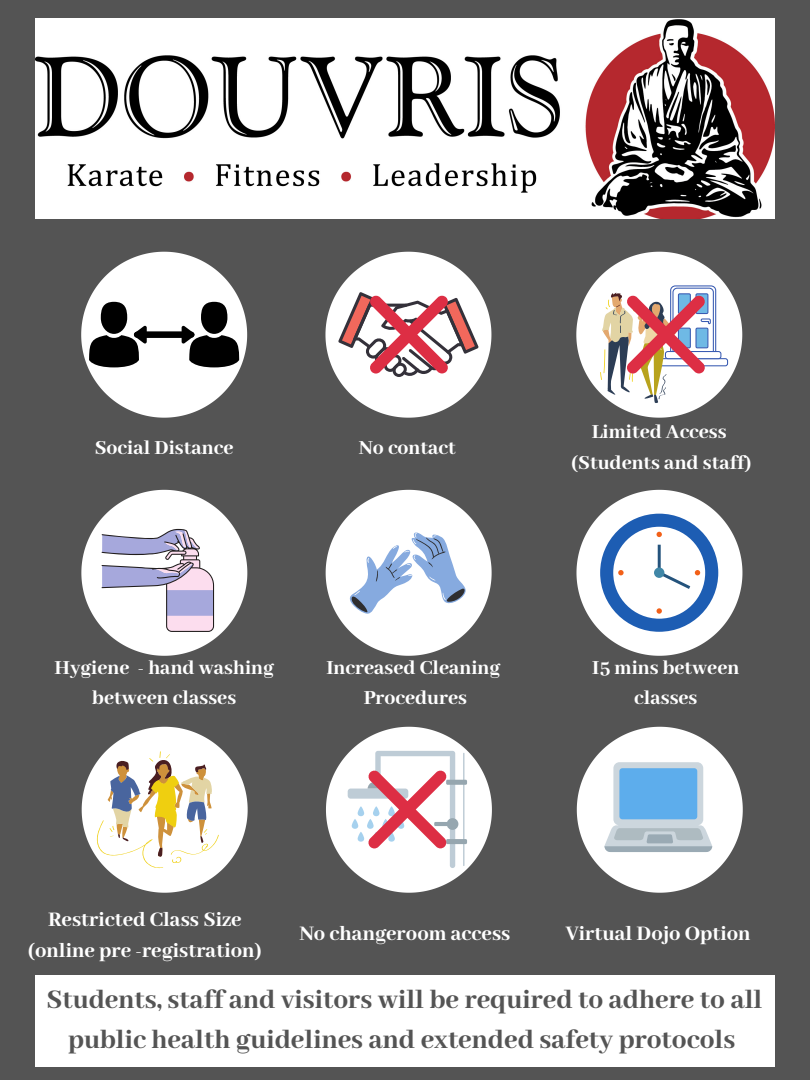
<style>
.page{position:relative;width:810px;height:1080px;background:#545454}
.page>*{position:absolute;margin:0;border:0;box-sizing:border-box;transform-origin:0 0}
.t1{font:800 29.25px/40.6px "Abhaya Libre";color:#545454;text-align:center}
.t2{font:800 22.5px/31.4px "Abhaya Libre";color:#fff;text-align:center}
.t3{font:800 21.69px/30.3px "Abhaya Libre";color:#fff;text-align:center}
</style>
<div class="page">
<img style="left:35px;top:19px;width:740px;height:199px">
<div style="left:35px;top:975px;width:740px;height:91px;background:#fff"></div>
<svg style="left:326px;top:490px;width:166px;height:166px"></svg>
<svg style="left:576px;top:490px;width:166px;height:166px"></svg>
<div style="left:654px;top:568px;width:10px;height:10px;background:#4087a7;border-radius:50%"></div>
<svg style="left:81px;top:490px;width:166px;height:166px"></svg>
<svg style="left:81px;top:252px;width:166px;height:166px"></svg>
<svg style="left:325px;top:252px;width:166px;height:166px"></svg>
<svg style="left:576px;top:252px;width:166px;height:166px"></svg>
<svg style="left:82px;top:727px;width:166px;height:166px"></svg>
<svg style="left:326px;top:727px;width:166px;height:166px"></svg>
<svg style="left:577px;top:727px;width:166px;height:166px"></svg>
<p class="t3" style="left:95px;top:433px;width:140px">Social Distance</p>
<p class="t3" style="left:359px;top:433px;width:99px">No contact</p>
<p class="t3" style="left:571px;top:418px;width:182px">Limited Access (Students and staff)</p>
<p class="t3" style="left:55px;top:653px;width:221px">Hygiene - hand washing between classes</p>
<p class="t3" style="left:326px;top:653px;width:175px">Increased Cleaning<br>Procedures</p>
<p class="t3" style="left:592px;top:653px;width:149px">I5 mins between classes</p>
<p class="t2" style="left:28px;top:905px;width:236px">Restricted Class Size (online pre -registration)</p>
<p class="t2" style="left:299px;top:919px;width:213px">No changeroom access</p>
<p class="t2" style="left:566px;top:919px;width:186px">Virtual Dojo Option</p>
<h1 class="t1" style="left:46px;top:980px;width:717px">Students, staff and visitors will be required to adhere to all public health guidelines and extended safety protocols</h1>
</div>
